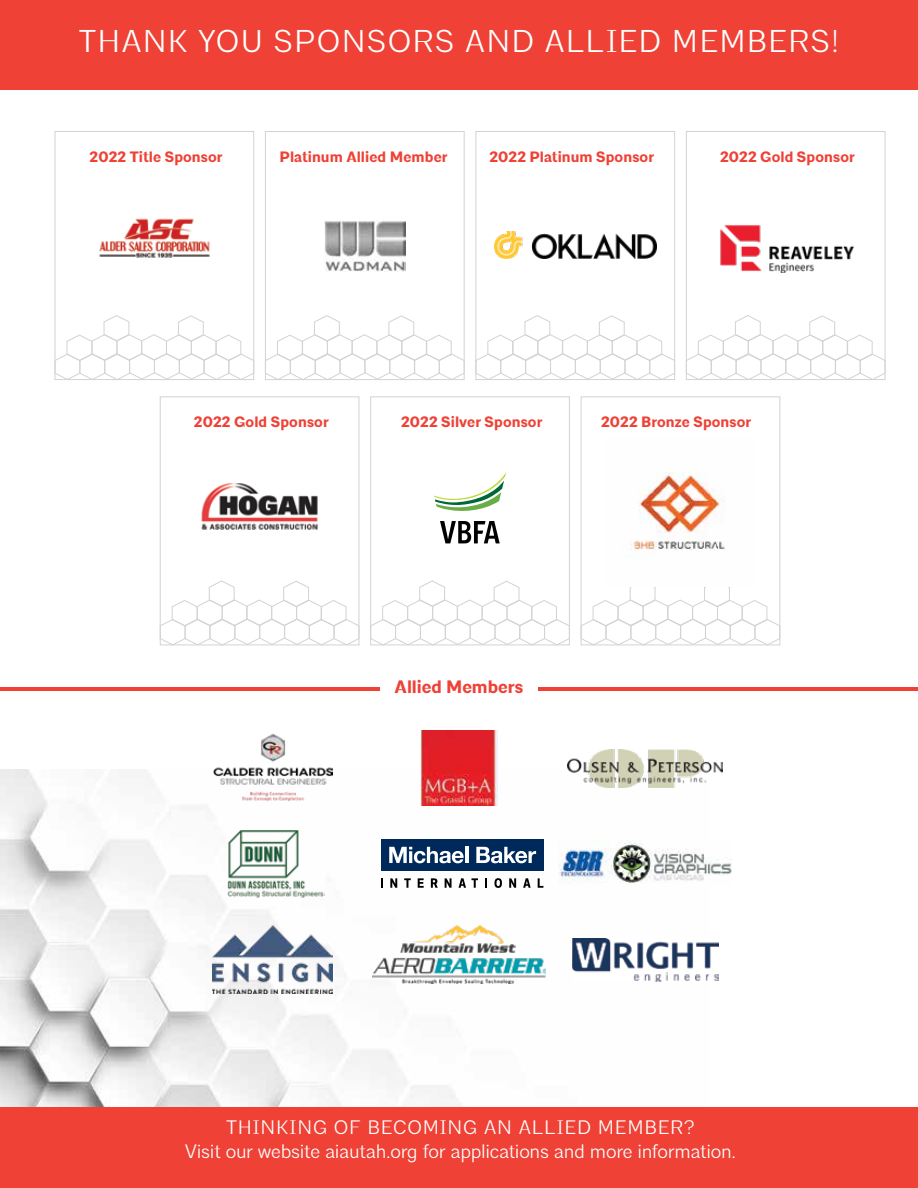
<style>
.page{position:relative;width:918px;height:1188px;background:#fff}
.page>*{position:absolute;margin:0;border:0;box-sizing:border-box;transform-origin:0 0}
.t1{font:300 31.5px "Architype";letter-spacing:.04em;color:#fff}
.t2{font:300 19.5px/24px "Architype";letter-spacing:-.01em;color:#fff;text-align:center}
.t3{font:700 18px "Architype";color:#ef4135}
.t4{font:700 15px "Architype";letter-spacing:.01em;color:#ef4135}
</style>
<div class="page">
<hr style="left:0;top:687px;width:918px;height:4px;background:#ef4135">
<div style="left:380px;top:675px;width:158px;height:28px;background:#fff"></div>
<div style="left:0;top:0;width:918px;height:89px;background:#ef4135"></div>
<img style="left:0;top:770px;width:675px;height:337px">
<div style="left:0;top:1107px;width:918px;height:81px;background:#ef4135"></div>
<div style="left:265px;top:131px;width:200px;height:249px;border:1px solid #d1d3d4"></div>
<svg style="left:265px;top:315px;width:200px;height:65px"></svg>
<img style="left:324px;top:220px;width:81px;height:51px">
<div style="left:55px;top:131px;width:199px;height:249px;border:1px solid #d1d3d4"></div>
<svg style="left:54px;top:315px;width:201px;height:65px"></svg>
<img style="left:99px;top:218px;width:111px;height:40px">
<div style="left:475px;top:131px;width:200px;height:249px;border:1px solid #d1d3d4"></div>
<svg style="left:475px;top:315px;width:201px;height:65px"></svg>
<img style="left:494px;top:231px;width:162px;height:28px">
<div style="left:686px;top:131px;width:200px;height:249px;border:1px solid #d1d3d4"></div>
<svg style="left:685px;top:315px;width:201px;height:65px"></svg>
<img style="left:720px;top:224px;width:134px;height:48px">
<div style="left:370px;top:396px;width:200px;height:249px;border:1px solid #d1d3d4"></div>
<svg style="left:370px;top:580px;width:200px;height:66px"></svg>
<svg style="left:440px;top:521px;width:60px;height:22px"></svg>
<svg style="left:434px;top:472px;width:72px;height:39px"></svg>
<div style="left:160px;top:396px;width:199px;height:249px;border:1px solid #d1d3d4"></div>
<svg style="left:159px;top:580px;width:201px;height:66px"></svg>
<img style="left:201px;top:483px;width:117px;height:47px">
<div style="left:581px;top:396px;width:199px;height:249px;border:1px solid #d1d3d4"></div>
<svg style="left:580px;top:580px;width:201px;height:66px"></svg>
<img style="left:605px;top:472px;width:149px;height:114px">
<img style="left:213px;top:733px;width:119px;height:73px">
<img style="left:568px;top:750px;width:155px;height:37px">
<img style="left:420px;top:730px;width:78px;height:76px">
<img style="left:227px;top:830px;width:98px;height:68px">
<div style="left:381px;top:839px;width:162px;height:32px;background:#00295b"></div>
<svg style="left:381px;top:878px;width:2px;height:10px"></svg>
<svg style="left:390px;top:878px;width:7px;height:10px"></svg>
<svg style="left:404px;top:878px;width:7px;height:10px"></svg>
<svg style="left:418px;top:878px;width:6px;height:10px"></svg>
<svg style="left:431px;top:878px;width:7px;height:10px"></svg>
<svg style="left:445px;top:878px;width:7px;height:10px"></svg>
<svg style="left:459px;top:878px;width:19px;height:10px"></svg>
<svg style="left:485px;top:878px;width:2px;height:10px"></svg>
<svg style="left:494px;top:878px;width:8px;height:10px"></svg>
<svg style="left:509px;top:878px;width:7px;height:10px"></svg>
<svg style="left:523px;top:878px;width:8px;height:10px"></svg>
<svg style="left:538px;top:878px;width:5px;height:10px"></svg>
<svg style="left:389px;top:847px;width:75px;height:16px"></svg>
<hr style="left:465px;top:847px;width:3px;height:16px;background:#fff">
<svg style="left:476px;top:847px;width:60px;height:16px"></svg>
<img style="left:213px;top:926px;width:120px;height:68px">
<img style="left:373px;top:926px;width:172px;height:58px">
<img style="left:559px;top:840px;width:173px;height:46px">
<img style="left:572px;top:938px;width:146px;height:43px">
<h1 class="t1" style="left:79px;top:22px;width:761px">THANK YOU SPONSORS AND ALLIED MEMBERS!</h1>
<p class="t4" style="left:90px;top:147px;width:134px">2022 Title Sponsor</p>
<p class="t4" style="left:280px;top:147px;width:169px">Platinum Allied Member</p>
<p class="t4" style="left:489px;top:147px;width:166px">2022 Platinum Sponsor</p>
<p class="t4" style="left:720px;top:147px;width:136px">2022 Gold Sponsor</p>
<p class="t4" style="left:194px;top:413px;width:136px">2022 Gold Sponsor</p>
<p class="t4" style="left:401px;top:413px;width:143px">2022 Silver Sponsor</p>
<p class="t4" style="left:601px;top:413px;width:152px">2022 Bronze Sponsor</p>
<p class="t3" style="left:395px;top:676px;width:130px">Allied Members</p>
<h2 class="t2" style="left:185px;top:1115px;width:553px">THINKING OF BECOMING AN ALLIED MEMBER?<br>Visit our website aiautah.org for applications and more information.</h2>
</div>
